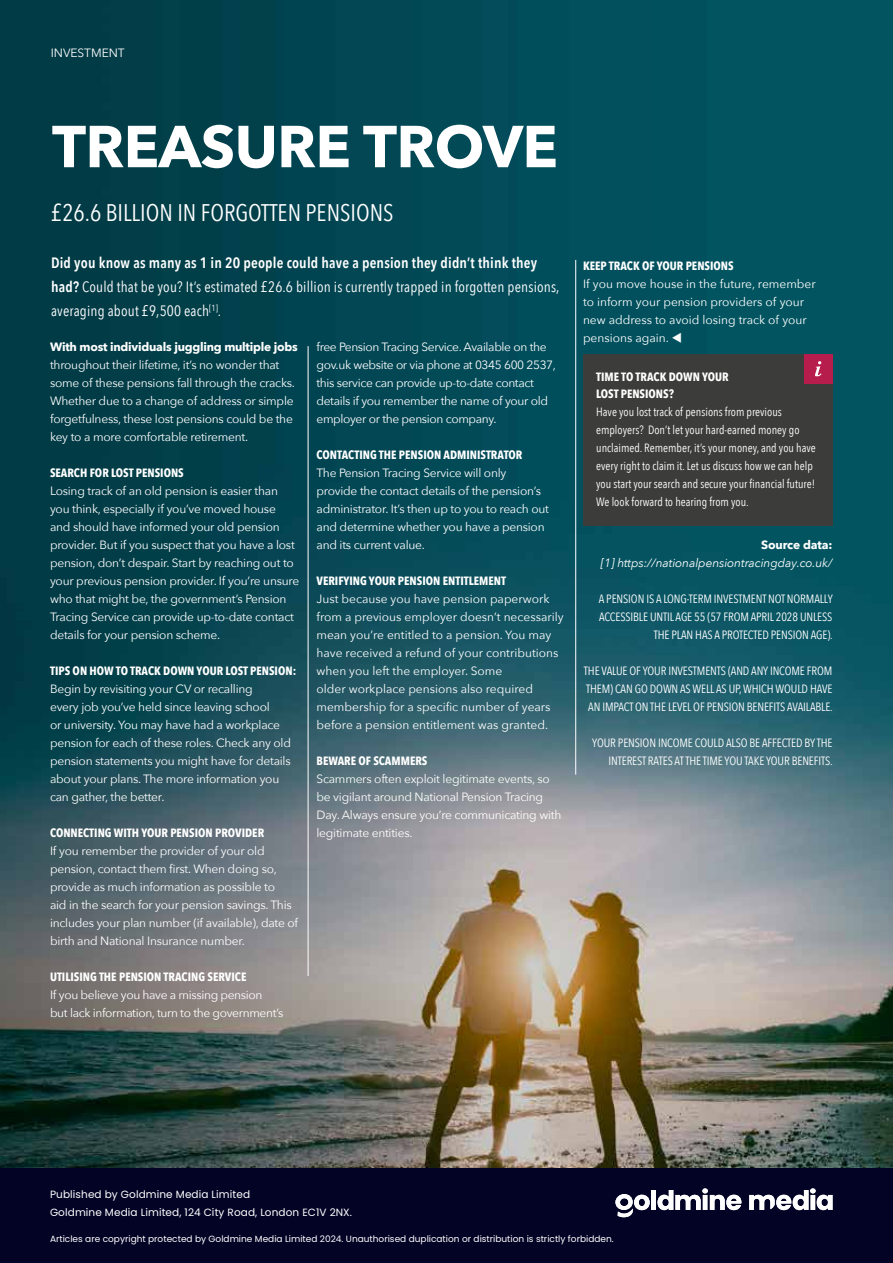
<style>
.page{position:relative;width:893px;height:1263px;background:#fff}
.page>*{position:absolute;margin:0;border:0;box-sizing:border-box;transform-origin:0 0}
.t1{font:700 58.5px "Avenir Next";letter-spacing:-.01em;color:#fff}
.t2{font:24px "Avenir Next Condensed";color:#fff}
.t3{font:15px/24px "Avenir Next Condensed";letter-spacing:.01em;color:#fff}
.t4{font:12px/18px "Avenir Next";letter-spacing:-.02em;color:#fff}
.t5{font:12px/18px "Avenir Next Condensed";letter-spacing:-.01em;color:#fff;text-align:right}
.t6{font:12px/18px "Avenir Next";color:#fff}
.t7{font:700 12px/16.5px "Avenir Next Condensed";color:#fff}
.t8{font:700 12px "Avenir Next";letter-spacing:-.02em;color:#fff}
.t9{font:italic 12px "Avenir Next";letter-spacing:-.01em;color:#fff}
.t10{font:10.5px/18px "Poppins";letter-spacing:.01em;color:#fff}
.t11{font:9px "Poppins";color:#fff}
.s1{font-weight:600}
</style>
<div class="page">
<img style="left:0;top:0;width:893px;height:1168px">
<div style="left:0;top:1168px;width:893px;height:95px;background:#030326"></div>
<div style="left:651px;top:1190px;width:5px;height:20px;background:#fff"></div>
<svg style="left:658px;top:1188px;width:83px;height:22px"></svg>
<svg style="left:749px;top:1188px;width:83px;height:22px"></svg>
<svg style="left:615px;top:1194px;width:35px;height:23px"></svg>
<div style="left:583px;top:354px;width:249px;height:171px;background:#3c3c3b"></div>
<div style="left:804px;top:354px;width:28px;height:29px;background:#b61d4c"></div>
<svg style="left:815px;top:361px;width:6px;height:15px"></svg>
<hr style="left:575px;top:260px;width:1px;height:515px;background:#fff">
<hr style="left:308px;top:346px;width:1px;height:630px;background:#fff">
<p class="t6" style="left:51px;top:44px;width:76px">INVESTMENT</p>
<h1 class="t1" style="left:52px;top:96px;width:507px">TREASURE TROVE</h1>
<h2 class="t2" style="left:51px;top:192px;width:344px">£26.6 BILLION IN FORGOTTEN PENSIONS</h2>
<p class="t3" style="left:51px;top:250px;width:510px"><span class="s1">Did you know as many as 1 in 20 people could have a pension they didn’t think they had?</span> Could that be you? It’s estimated £26.6 billion is currently trapped in forgotten pensions, averaging about £9,500 each<sup>[1]</sup>.</p>
<p class="t8" style="left:50px;top:336px;width:249px">With most individuals juggling multiple jobs</p>
<p class="t4" style="left:50px;top:355px;width:247px">throughout their lifetime, it’s no wonder that some of these pensions fall through the cracks.<br>Whether due to a change of address or simple forgetfulness, these lost pensions could be the key to a more comfortable retirement.</p>
<p class="t7" style="left:50px;top:464px;width:135px">SEARCH FOR LOST PENSIONS</p>
<p class="t4" style="left:50px;top:481px;width:251px">Losing track of an old pension is easier than you think, especially if you’ve moved house and should have informed your old pension provider. But if you suspect that you have a lost pension, don’t despair. Start by reaching out to your previous pension provider. If you’re unsure who that might be, the government’s Pension Tracing Service can provide up-to-date contact details for your pension scheme.</p>
<p class="t7" style="left:50px;top:662px;width:248px">TIPS ON HOW TO TRACK DOWN YOUR LOST PENSION:</p>
<p class="t4" style="left:50px;top:679px;width:242px">Begin by revisiting your CV or recalling<br>every job you’ve held since leaving school<br>or university. You may have had a workplace pension for each of these roles. Check any old pension statements you might have for details about your plans. The more information you can gather, the better.</p>
<p class="t7" style="left:50px;top:824px;width:216px">CONNECTING WITH YOUR PENSION PROVIDER</p>
<p class="t4" style="left:50px;top:841px;width:250px">If you remember the provider of your old pension, contact them first. When doing so, provide as much information as possible to<br>aid in the search for your pension savings. This includes your plan number (if available), date of birth and National Insurance number.</p>
<p class="t7" style="left:50px;top:968px;width:198px">UTILISING THE PENSION TRACING SERVICE</p>
<p class="t4" style="left:50px;top:985px;width:235px">If you believe you have a missing pension<br>but lack information, turn to the government’s</p>
<p class="t4" style="left:316px;top:337px;width:241px">free Pension Tracing Service. Available on the gov.uk website or via phone at 0345 600 2537, this service can provide up-to-date contact details if you remember the name of your old employer or the pension company.</p>
<p class="t7" style="left:316px;top:446px;width:207px">CONTACTING THE PENSION ADMINISTRATOR</p>
<p class="t4" style="left:316px;top:463px;width:234px">The Pension Tracing Service will only provide the contact details of the pension’s administrator. It’s then up to you to reach out and determine whether you have a pension and its current value.</p>
<p class="t7" style="left:316px;top:572px;width:191px">VERIFYING YOUR PENSION ENTITLEMENT</p>
<p class="t6" style="left:316px;top:589px;width:249px">Just because you have pension paperwork from a previous employer doesn’t necessarily mean you’re entitled to a pension. You may have received a refund of your contributions when you left the employer. Some<br>older workplace pensions also required membership for a specific number of years before a pension entitlement was granted.</p>
<p class="t7" style="left:316px;top:752px;width:112px">BEWARE OF SCAMMERS</p>
<p class="t4" style="left:316px;top:769px;width:246px">Scammers often exploit legitimate events, so be vigilant around National Pension Tracing Day. Always ensure you’re communicating with legitimate entities.</p>
<p class="t7" style="left:583px;top:257px;width:152px">KEEP TRACK OF YOUR PENSIONS</p>
<p class="t6" style="left:583px;top:274px;width:234px">If you move house in the future, remember to inform your pension providers of your new address to avoid losing track of your pensions again. ▼</p>
<p class="t7" style="left:596px;top:369px;width:134px">TIME TO TRACK DOWN YOUR<br>LOST PENSIONS?</p>
<p class="t5" style="left:596px;top:402px;width:221px;text-align:left">Have you lost track of pensions from previous employers? Don’t let your hard-earned money go unclaimed. Remember, it’s your money, and you have every right to claim it. Let us discuss how we can help you start your search and secure your financial future!<br>We look forward to hearing from you.</p>
<p class="t8" style="left:761px;top:534px;width:73px">Source data:</p>
<p class="t9" style="left:601px;top:553px;width:233px">[1] https://nationalpensiontracingday.co.uk/</p>
<p class="t5" style="left:599px;top:589px;width:235px">A PENSION IS A LONG-TERM INVESTMENT NOT NORMALLY<br>ACCESSIBLE UNTIL AGE 55 (57 FROM APRIL 2028 UNLESS<br>THE PLAN HAS A PROTECTED PENSION AGE).</p>
<p class="t5" style="left:584px;top:661px;width:250px;text-align:justify">THE VALUE OF YOUR INVESTMENTS (AND ANY INCOME FROM THEM) CAN GO DOWN AS WELL AS UP, WHICH WOULD HAVE AN IMPACT ON THE LEVEL OF PENSION BENEFITS AVAILABLE.</p>
<p class="t5" style="left:592px;top:733px;width:242px">YOUR PENSION INCOME COULD ALSO BE AFFECTED BY THE<br>INTEREST RATES AT THE TIME YOU TAKE YOUR BENEFITS.</p>
<p class="t10" style="left:50px;top:1186px;width:304px">Published by Goldmine Media Limited<br>Goldmine Media Limited, 124 City Road, London EC1V 2NX.</p>
<p class="t11" style="left:50px;top:1233px;width:565px">Articles are copyright protected by Goldmine Media Limited 2024. Unauthorised duplication or distribution is strictly forbidden.</p>
</div>
